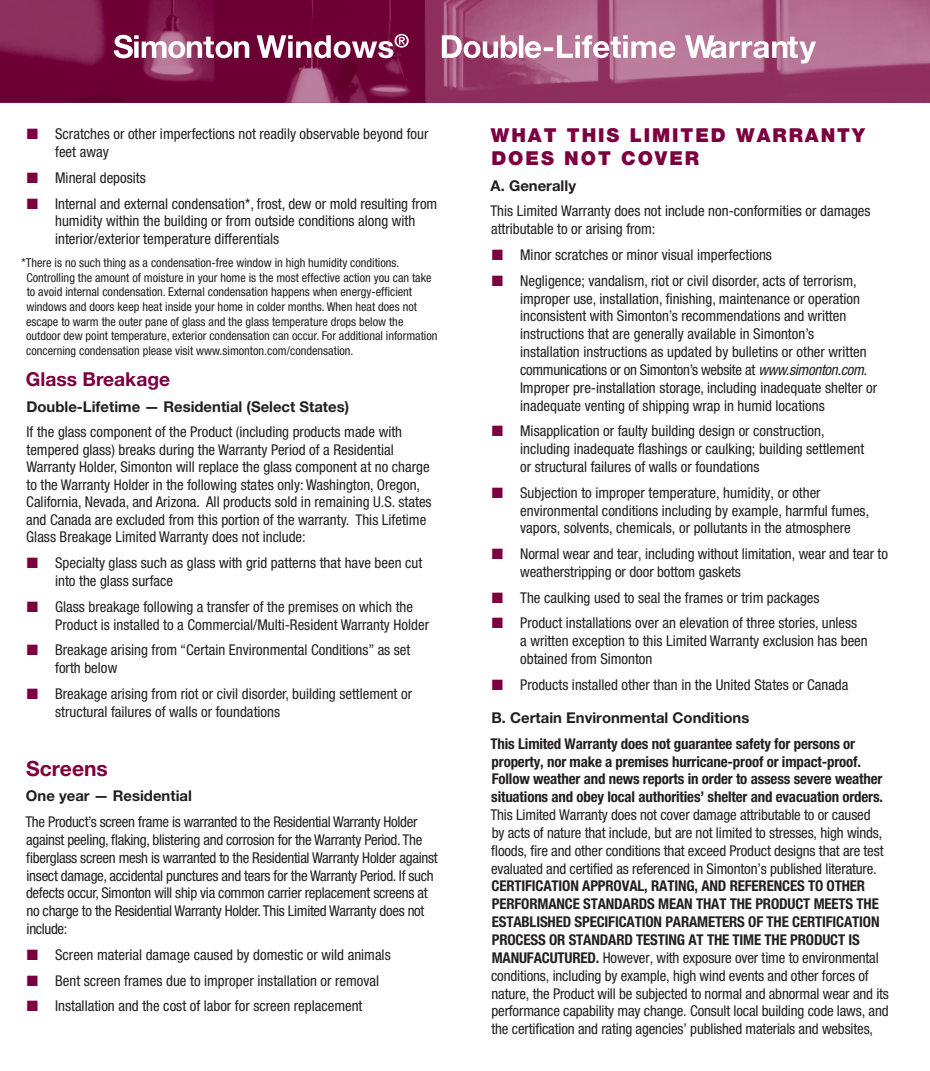
<style>
.page{position:relative;width:930px;height:1071px;background:#fff}
.page>*{position:absolute;margin:0;border:0;box-sizing:border-box;transform-origin:0 0}
.t1{font:700 21px "Helvetica Neue";color:#7c0040}
.t2{font:900 19.25px/23.1px "Helvetica Neue";letter-spacing:.1em;color:#7c0040}
.t3{font:700 19.25px "Helvetica Neue";color:#7c0040}
.t4{font:condensed 14.88px/17.8px "Helvetica Neue";color:#231f20}
.t5{font:condensed 14.88px/17.8px "Helvetica Neue";letter-spacing:-.02em;color:#231f20}
.t6{font:700 condensed 14.88px/17.8px "Helvetica Neue";letter-spacing:-.01em;color:#231f20}
.t7{font:700 14.88px "Helvetica Neue";color:#231f20}
.t8{font:condensed 12.25px/14.7px "Helvetica Neue";color:#231f20}
.s1{color:#7c0040}
.s2{font-style:italic}
.s3{font-weight:700}
</style>
<div class="page">
<svg style="left:0;top:0;width:929px;height:102px;background:#8f3460"></svg>
<svg style="left:114px;top:34px;width:701px;height:30px"></svg>
<p class="t4" style="left:55px;top:125px;width:375px;text-indent:-28px"><span class="s1">■</span> Scratches or other imperfections not readily observable beyond four feet away</p>
<p class="t4" style="left:27px;top:169px;width:121px"><span class="s1">■</span> Mineral deposits</p>
<p class="t4" style="left:55px;top:194px;width:383px;text-indent:-28px"><span class="s1">■</span> Internal and external condensation*, frost, dew or mold resulting from humidity within the building or from outside conditions along with interior/exterior temperature differentials</p>
<p class="t8" style="left:26px;top:255px;width:413px;text-indent:-5px">*There is no such thing as a condensation-free window in high humidity conditions.<br>Controlling the amount of moisture in your home is the most effective action you can take to avoid internal condensation. External condensation happens when energy-efficient windows and doors keep heat inside your home in colder months. When heat does not escape to warm the outer pane of glass and the glass temperature drops below the outdoor dew point temperature, exterior condensation can occur. For additional information concerning condensation please visit www.simonton.com/condensation.</p>
<p class="t3" style="left:26px;top:367px;width:146px">Glass Breakage</p>
<p class="t7" style="left:26px;top:397px;width:324px">Double-Lifetime — Residential (Select States)</p>
<p class="t4" style="left:26px;top:423px;width:407px">If the glass component of the Product (including products made with tempered glass) breaks during the Warranty Period of a Residential Warranty Holder, Simonton will replace the glass component at no charge to the Warranty Holder in the following states only: Washington, Oregon, California, Nevada, and Arizona. All products sold in remaining U.S. states and Canada are excluded from this portion of the warranty. This Lifetime Glass Breakage Limited Warranty does not include:</p>
<p class="t4" style="left:55px;top:554px;width:368px;text-indent:-28px"><span class="s1">■</span> Specialty glass such as glass with grid patterns that have been cut into the glass surface</p>
<p class="t4" style="left:55px;top:597px;width:375px;text-indent:-28px"><span class="s1">■</span> Glass breakage following a transfer of the premises on which the<br>Product is installed to a Commercial/Multi-Resident Warranty Holder</p>
<p class="t4" style="left:55px;top:641px;width:356px;text-indent:-28px"><span class="s1">■</span> Breakage arising from “Certain Environmental Conditions” as set forth below</p>
<p class="t4" style="left:55px;top:685px;width:358px;text-indent:-28px"><span class="s1">■</span> Breakage arising from riot or civil disorder, building settlement or structural failures of walls or foundations</p>
<h1 class="t1" style="left:26px;top:755px;width:83px">Screens</h1>
<p class="t7" style="left:26px;top:787px;width:167px">One year — Residential</p>
<p class="t5" style="left:25px;top:813px;width:413px">The Product’s screen frame is warranted to the Residential Warranty Holder against peeling, flaking, blistering and corrosion for the Warranty Period. The fiberglass screen mesh is warranted to the Residential Warranty Holder against insect damage, accidental punctures and tears for the Warranty Period. If such defects occur, Simonton will ship via common carrier replacement screens at no charge to the Residential Warranty Holder. This Limited Warranty does not include:</p>
<p class="t4" style="left:27px;top:946px;width:365px"><span class="s1">■</span> Screen material damage caused by domestic or wild animals</p>
<p class="t4" style="left:27px;top:971px;width:354px"><span class="s1">■</span> Bent screen frames due to improper installation or removal</p>
<p class="t4" style="left:27px;top:997px;width:337px"><span class="s1">■</span> Installation and the cost of labor for screen replacement</p>
<p class="t2" style="left:491px;top:123px;width:375px">WHAT THIS LIMITED WARRANTY<br>DOES NOT</p>
<p class="t2" style="left:621px;top:146px;width:79px">COVER</p>
<p class="t7" style="left:490px;top:176px;width:87px">A. Generally</p>
<p class="t4" style="left:490px;top:202px;width:381px">This Limited Warranty does not include non-conformities or damages attributable to or arising from:</p>
<p class="t4" style="left:491px;top:246px;width:282px"><span class="s1">■</span> Minor scratches or minor visual imperfections</p>
<p class="t4" style="left:520px;top:271px;width:358px;text-indent:-28px"><span class="s1">■</span> Negligence; vandalism, riot or civil disorder, acts of terrorism, improper use, installation, finishing, maintenance or operation inconsistent with Simonton’s recommendations and written instructions that are generally available in Simonton’s installation instructions as updated by bulletins or other written communications or on Simonton’s website at <span class="s2">www.simonton.com.<br></span>Improper pre-installation storage, including inadequate shelter or inadequate venting of shipping wrap in humid locations</p>
<p class="t4" style="left:520px;top:422px;width:345px;text-indent:-28px"><span class="s1">■</span> Misapplication or faulty building design or construction, including inadequate flashings or caulking; building settlement or structural failures of walls or foundations</p>
<p class="t4" style="left:520px;top:483px;width:350px;text-indent:-28px"><span class="s1">■</span> Subjection to improper temperature, humidity, or other environmental conditions including by example, harmful fumes, vapors, solvents, chemicals, or pollutants in the atmosphere</p>
<p class="t4" style="left:520px;top:545px;width:369px;text-indent:-28px"><span class="s1">■</span> Normal wear and tear, including without limitation, wear and tear to weatherstripping or door bottom gaskets</p>
<p class="t4" style="left:491px;top:588px;width:329px"><span class="s1">■</span> The caulking used to seal the frames or trim packages</p>
<p class="t4" style="left:520px;top:614px;width:349px;text-indent:-28px"><span class="s1">■</span> Product installations over an elevation of three stories, unless<br>a written exception to this Limited Warranty exclusion has been obtained from Simonton</p>
<p class="t4" style="left:491px;top:676px;width:358px"><span class="s1">■</span> Products installed other than in the United States or Canada</p>
<p class="t7" style="left:491px;top:708px;width:259px">B. Certain Environmental Conditions</p>
<p class="t6" style="left:490px;top:734px;width:394px">This Limited Warranty does not guarantee safety for persons or property, nor make a premises hurricane-proof or impact-proof.<br>Follow weather and news reports in order to assess severe weather situations and obey local authorities’ shelter and evacuation orders.</p>
<p class="t4" style="left:490px;top:806px;width:394px">This Limited Warranty does not cover damage attributable to or caused by acts of nature that include, but are not limited to stresses, high winds, floods, fire and other conditions that exceed Product designs that are test evaluated and certified as referenced in Simonton’s published literature.</p>
<p class="t4" style="left:491px;top:877px;width:399px"><span class="s3">CERTIFICATION APPROVAL, RATING, AND REFERENCES TO OTHER PERFORMANCE STANDARDS MEAN THAT THE PRODUCT MEETS THE ESTABLISHED SPECIFICATION PARAMETERS OF THE CERTIFICATION PROCESS OR STANDARD TESTING AT THE TIME THE PRODUCT IS MANUFACUTURED.</span> However, with exposure over time to environmental conditions, including by example, high wind events and other forces of nature, the Product will be subjected to normal and abnormal wear and its performance capability may change. Consult local building code laws, and the certification and rating agencies’ published materials and websites,</p>
</div>
